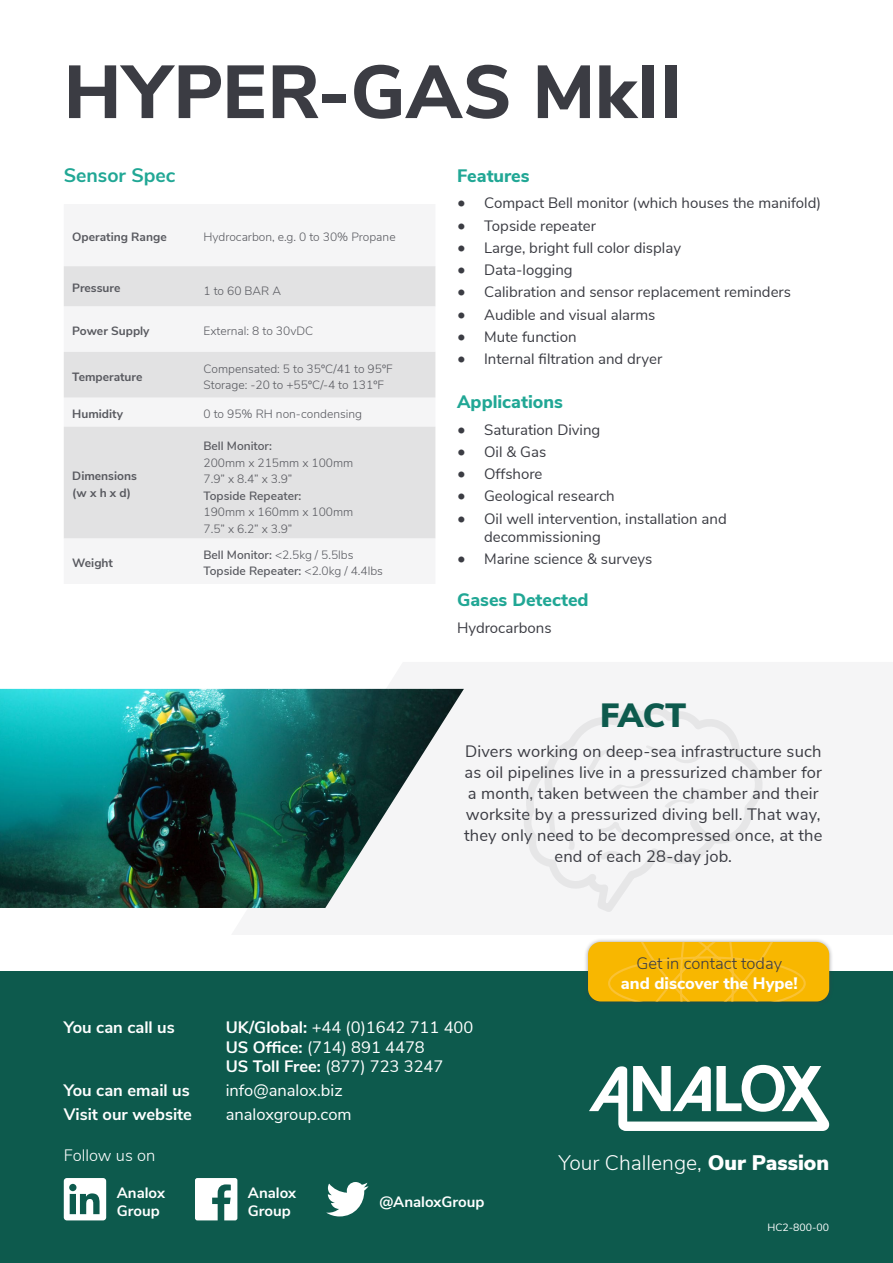
<style>
.page{position:relative;width:893px;height:1263px;background:#fff}
.page>*{position:absolute;margin:0;border:0;box-sizing:border-box;transform-origin:0 0}
.t1{font:800 74.7px "Nunito Sans";letter-spacing:.01em;color:#3b3c43}
.t2{font:900 33.6px "Nunito Sans";color:#0d5a4d}
.t3{font:300 21px "Nunito Sans";color:#fff}
.t4{font:700 19.5px "Nunito Sans";color:#21a795}
.t5{font:800 18px "Nunito Sans";color:#21a795}
.t6{font:16.5px/21px "Nunito Sans";letter-spacing:.01em;color:#3b3c43;text-align:center}
.t7{font:16.5px/19.5px "Nunito Sans";color:#fff}
.t8{font:700 16.5px "Nunito Sans";color:#fff}
.t9{font:800 16.5px "Nunito Sans";color:#fff}
.t10{font:300 16.5px "Nunito Sans";color:#3b3c43}
.t11{font:300 16.5px "Nunito Sans";color:#fff}
.t12{font:15px/18px "Nunito Sans";color:#3b3c43}
.t13{font:700 15px/18px "Nunito Sans";color:#fff}
.t14{font:300 12px/16.5px "Nunito Sans";color:#58595f}
.t15{font:600 12px/16.5px "Nunito Sans";color:#58595f}
.t16{font:700 12px/16.5px "Nunito Sans";color:#58595f}
.t17{font:10.5px "Nunito Sans";color:#fff}
.s1{font-weight:300}
.s2{font-size:16.5px}
.s3{font-weight:700}
.s4{font-weight:900}
</style>
<div class="page">
<div style="left:0;top:972px;width:893px;height:291px;background:#0d5a4d"></div>
<svg style="left:589px;top:1065px;width:240px;height:66px"></svg>
<div style="left:64px;top:1178px;width:42px;height:42px;background:#fff;border-radius:3px"></div>
<svg style="left:69px;top:1184px;width:31px;height:30px"></svg>
<svg style="left:195px;top:1178px;width:42px;height:42px"></svg>
<svg style="left:326px;top:1182px;width:43px;height:34px"></svg>
<svg style="left:64px;top:266px;width:371px;height:272px;fill:#e2e2e3"></svg>
<svg style="left:524px;top:707px;width:239px;height:205px"></svg>
<img style="left:0;top:689px;width:464px;height:219px">
<div style="left:583px;top:937px;width:251px;height:69px;background:#3b3c43;opacity:.5"></div>
<div style="left:588px;top:942px;width:241px;height:59px;background:#f8b700;border-radius:13px"></div>
<svg style="left:608px;top:942px;width:198px;height:59px"></svg>
<h1 class="t1" style="left:64px;top:37px;width:619px">HYPER-GAS MkII</h1>
<h3 class="t4" style="left:64px;top:161px;width:113px">Sensor Spec</h3>
<p class="t16" style="left:72px;top:228px;width:96px">Operating Range</p>
<p class="t14" style="left:203px;top:228px;width:194px">Hydrocarbon, e.g. 0 to 30% Propane</p>
<p class="t16" style="left:72px;top:279px;width:50px">Pressure</p>
<p class="t14" style="left:203px;top:282px;width:79px">1 to 60 BAR A</p>
<p class="t16" style="left:72px;top:322px;width:79px">Power Supply</p>
<p class="t14" style="left:203px;top:322px;width:111px">External: 8 to 30vDC</p>
<p class="t16" style="left:72px;top:368px;width:72px">Temperature</p>
<p class="t14" style="left:203px;top:359px;width:191px">Compensated: 5 to 35ºC/41 to 95ºF<br>Storage: -20 to +55ºC/-4 to 131ºF</p>
<p class="t16" style="left:72px;top:405px;width:52px">Humidity</p>
<p class="t14" style="left:203px;top:405px;width:160px">0 to 95% RH non-condensing</p>
<p class="t16" style="left:72px;top:467px;width:66px">Dimensions (w x h x d)</p>
<p class="t15" style="left:203px;top:437px;width:70px">Bell Monitor:</p>
<p class="t14" style="left:203px;top:454px;width:151px">200mm x 215mm x 100mm<br>7.9” x 8.4” x 3.9”</p>
<p class="t15" style="left:203px;top:487px;width:99px">Topside Repeater:</p>
<p class="t14" style="left:203px;top:503px;width:151px">190mm x 160mm x 100mm<br>7.5” x 6.2” x 3.9”</p>
<p class="t16" style="left:72px;top:554px;width:42px">Weight</p>
<p class="t15" style="left:203px;top:546px;width:181px">Bell Monitor: <span class="s1">&lt;2.5kg / 5.5lbs<br></span>Topside Repeater: <span class="s1">&lt;2.0kg / 4.4lbs</span></p>
<p class="t5" style="left:457px;top:162px;width:74px">Features</p>
<p class="t12" style="left:457px;top:193px;width:366px"><span class="s2">•</span> Compact Bell monitor (which houses the manifold)</p>
<p class="t12" style="left:457px;top:216px;width:141px"><span class="s2">•</span> Topside repeater</p>
<p class="t12" style="left:457px;top:238px;width:225px"><span class="s2">•</span> Large, bright full color display</p>
<p class="t12" style="left:457px;top:260px;width:117px"><span class="s2">•</span> Data-logging</p>
<p class="t12" style="left:457px;top:282px;width:335px"><span class="s2">•</span> Calibration and sensor replacement reminders</p>
<p class="t12" style="left:457px;top:305px;width:200px"><span class="s2">•</span> Audible and visual alarms</p>
<p class="t12" style="left:457px;top:327px;width:121px"><span class="s2">•</span> Mute function</p>
<p class="t12" style="left:457px;top:349px;width:207px"><span class="s2">•</span> Internal filtration and dryer</p>
<p class="t5" style="left:457px;top:388px;width:107px">Applications</p>
<p class="t12" style="left:457px;top:419px;width:145px"><span class="s2">•</span> Saturation Diving</p>
<p class="t12" style="left:457px;top:442px;width:91px"><span class="s2">•</span> Oil &amp; Gas</p>
<p class="t12" style="left:457px;top:464px;width:87px"><span class="s2">•</span> Offshore</p>
<p class="t12" style="left:457px;top:486px;width:159px"><span class="s2">•</span> Geological research</p>
<p class="t12" style="left:484px;top:508px;width:244px;text-indent:-27px"><span class="s2">•</span> Oil well intervention, installation and decommissioning</p>
<p class="t12" style="left:457px;top:549px;width:197px"><span class="s2">•</span> Marine science &amp; surveys</p>
<p class="t5" style="left:457px;top:586px;width:133px">Gases Detected</p>
<p class="t12" style="left:457px;top:617px;width:96px">Hydrocarbons</p>
<h2 class="t2" style="left:600px;top:690px;width:88px">FACT</h2>
<p class="t6" style="left:464px;top:740px;width:360px">Divers working on deep-sea infrastructure such as oil pipelines live in a pressurized chamber for a month, taken between the chamber and their worksite by a pressurized diving bell. That way, they only need to be decompressed once, at the end of each 28-day job.</p>
<p class="t10" style="left:636px;top:951px;width:147px">Get in contact today</p>
<p class="t9" style="left:621px;top:971px;width:178px">and discover the Hype!</p>
<p class="t8" style="left:64px;top:1015px;width:112px">You can call us</p>
<p class="t7" style="left:226px;top:1016px;width:249px"><span class="s3">UK/Global:</span> +44 (0)1642 711 400<br><span class="s3">US Office:</span> (714) 891 4478<br><span class="s3">US Toll Free:</span> (877) 723 3247</p>
<p class="t8" style="left:64px;top:1078px;width:128px">You can email us</p>
<p class="t7" style="left:226px;top:1079px;width:118px">info@analox.biz</p>
<p class="t8" style="left:64px;top:1102px;width:130px">Visit our website</p>
<p class="t7" style="left:226px;top:1103px;width:127px">analoxgroup.com</p>
<p class="t11" style="left:64px;top:1143px;width:93px">Follow us on</p>
<p class="t13" style="left:117px;top:1183px;width:50px">Analox<br>Group</p>
<p class="t13" style="left:248px;top:1183px;width:50px">Analox<br>Group</p>
<p class="t13" style="left:380px;top:1192px;width:106px">@AnaloxGroup</p>
<h3 class="t3" style="left:558px;top:1147px;width:272px">Your Challenge, <span class="s4">Our Passion</span></h3>
<p class="t17" style="left:767px;top:1220px;width:63px">HC2-800-00</p>
</div>
